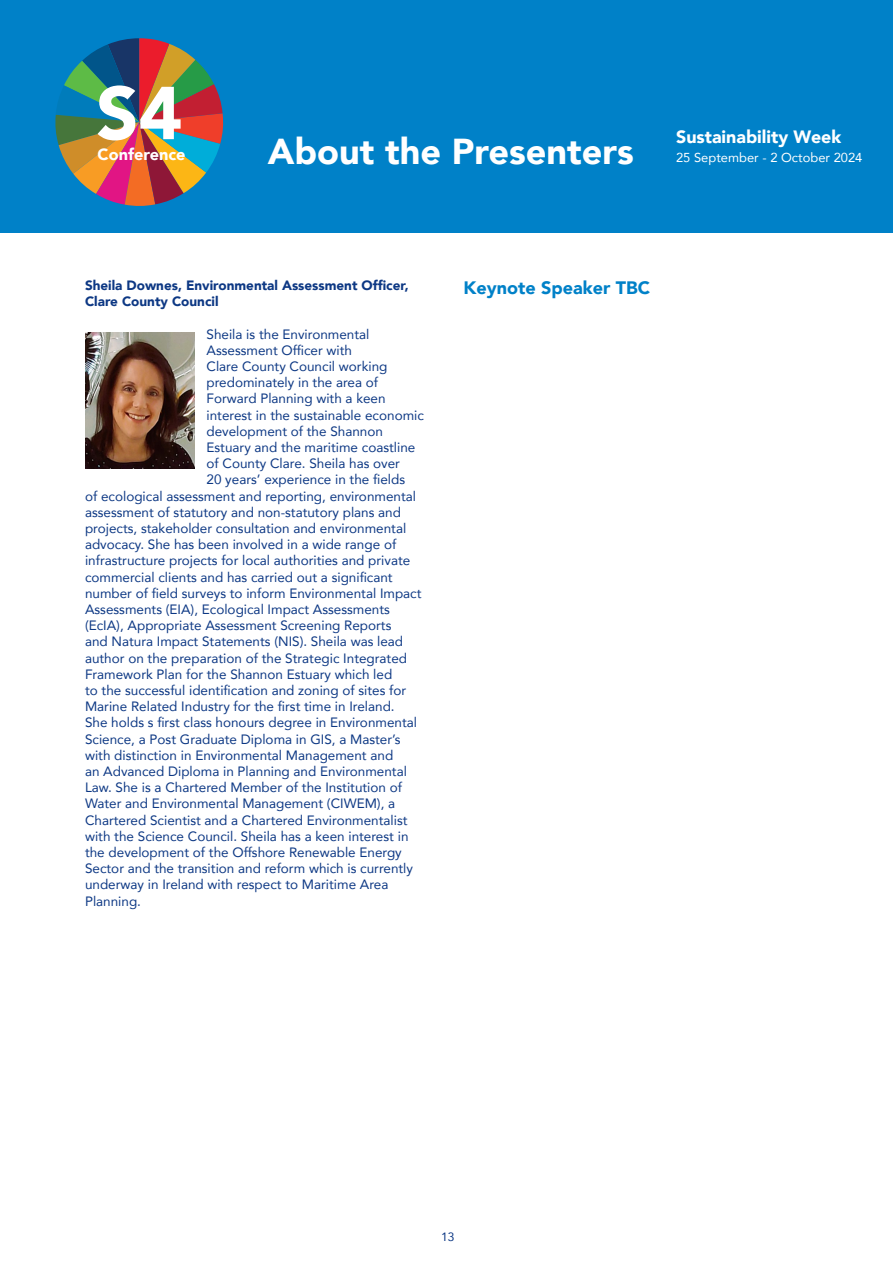
<style>
.page{position:relative;width:893px;height:1263px;background:#fff}
.page>*{position:absolute;margin:0;border:0;box-sizing:border-box;transform-origin:0 0}
.t1{font:900 73.95px "Avenir";color:#fff}
.t2{font:900 36px "Avenir";color:#fff}
.t3{font:900 18px "Avenir";color:#0081c8}
.t4{font:900 17.85px "Avenir";color:#fff}
.t5{font:900 16.2px "Avenir";color:#fff}
.t6{font:13.5px "Avenir";color:#0d3884}
.t7{font:900 13.5px/16.2px "Avenir";color:#0d3884}
.t8{font:12.9px "Avenir";color:#fff}
.t9{font:12px "Avenir";color:#0d3884}
</style>
<div class="page">
<div style="left:0;top:0;width:893px;height:232px;background:#0081c8"></div>
<svg style="left:55px;top:38px;width:169px;height:168px"></svg>
<img style="left:85px;top:332px;width:110px;height:136px">
<p class="t1" style="left:96px;top:50px;width:88px">S4</p>
<p class="t5" style="left:98px;top:140px;width:89px">Conference</p>
<p class="t2" style="left:268px;top:120px;width:367px">About the Presenters</p>
<p class="t4" style="left:676px;top:121px;width:167px">Sustainability Week</p>
<p class="t8" style="left:676px;top:147px;width:188px">25 September - 2 October 2024</p>
<p class="t7" style="left:85px;top:277px;width:325px">Sheila Downes, Environmental Assessment Officer,<br>Clare County Council</p>
<p class="t6" style="left:207px;top:323px;width:164px">Sheila is the Environmental</p>
<p class="t6" style="left:207px;top:339px;width:147px">Assessment Officer with</p>
<p class="t6" style="left:207px;top:355px;width:182px">Clare County Council working</p>
<p class="t6" style="left:207px;top:372px;width:173px">predominately in the area of</p>
<p class="t6" style="left:207px;top:388px;width:181px">Forward Planning with a keen</p>
<p class="t6" style="left:207px;top:404px;width:219px">interest in the sustainable economic</p>
<p class="t6" style="left:207px;top:420px;width:178px">development of the Shannon</p>
<p class="t6" style="left:207px;top:436px;width:210px">Estuary and the maritime coastline</p>
<p class="t6" style="left:207px;top:453px;width:195px">of County Clare. Sheila has over</p>
<p class="t6" style="left:207px;top:469px;width:200px">20 years’ experience in the fields</p>
<p class="t6" style="left:85px;top:485px;width:332px">of ecological assessment and reporting, environmental</p>
<p class="t6" style="left:85px;top:501px;width:317px">assessment of statutory and non-statutory plans and</p>
<p class="t6" style="left:85px;top:517px;width:323px">projects, stakeholder consultation and environmental</p>
<p class="t6" style="left:85px;top:534px;width:313px">advocacy. She has been involved in a wide range of</p>
<p class="t6" style="left:85px;top:550px;width:327px">infrastructure projects for local authorities and private</p>
<p class="t6" style="left:85px;top:566px;width:309px">commercial clients and has carried out a significant</p>
<p class="t6" style="left:85px;top:582px;width:338px">number of field surveys to inform Environmental Impact</p>
<p class="t6" style="left:85px;top:598px;width:306px">Assessments (EIA), Ecological Impact Assessments</p>
<p class="t6" style="left:85px;top:615px;width:308px">(EcIA), Appropriate Assessment Screening Reports</p>
<p class="t6" style="left:85px;top:631px;width:320px">and Natura Impact Statements (NIS). Sheila was lead</p>
<p class="t6" style="left:85px;top:647px;width:324px">author on the preparation of the Strategic Integrated</p>
<p class="t6" style="left:85px;top:663px;width:309px">Framework Plan for the Shannon Estuary which led</p>
<p class="t6" style="left:85px;top:679px;width:323px">to the successful identification and zoning of sites for</p>
<p class="t6" style="left:85px;top:696px;width:311px">Marine Related Industry for the first time in Ireland.</p>
<p class="t6" style="left:85px;top:712px;width:333px">She holds s first class honours degree in Environmental</p>
<p class="t6" style="left:85px;top:728px;width:317px">Science, a Post Graduate Diploma in GIS, a Master’s</p>
<p class="t6" style="left:85px;top:744px;width:310px">with distinction in Environmental Management and</p>
<p class="t6" style="left:85px;top:760px;width:323px">an Advanced Diploma in Planning and Environmental</p>
<p class="t6" style="left:85px;top:777px;width:318px">Law. She is a Chartered Member of the Institution of</p>
<p class="t6" style="left:85px;top:793px;width:312px">Water and Environmental Management (CIWEM), a</p>
<p class="t6" style="left:85px;top:809px;width:324px">Chartered Scientist and a Chartered Environmentalist</p>
<p class="t6" style="left:85px;top:825px;width:325px">with the Science Council. Sheila has a keen interest in</p>
<p class="t6" style="left:85px;top:841px;width:318px">the development of the Offshore Renewable Energy</p>
<p class="t6" style="left:85px;top:858px;width:329px">Sector and the transition and reform which is currently</p>
<p class="t6" style="left:85px;top:874px;width:305px">underway in Ireland with respect to Maritime Area</p>
<p class="t6" style="left:85px;top:890px;width:58px">Planning.</p>
<p class="t3" style="left:463px;top:273px;width:188px">Keynote Speaker TBC</p>
<p class="t9" style="left:441px;top:1227px;width:15px">13</p>
</div>
